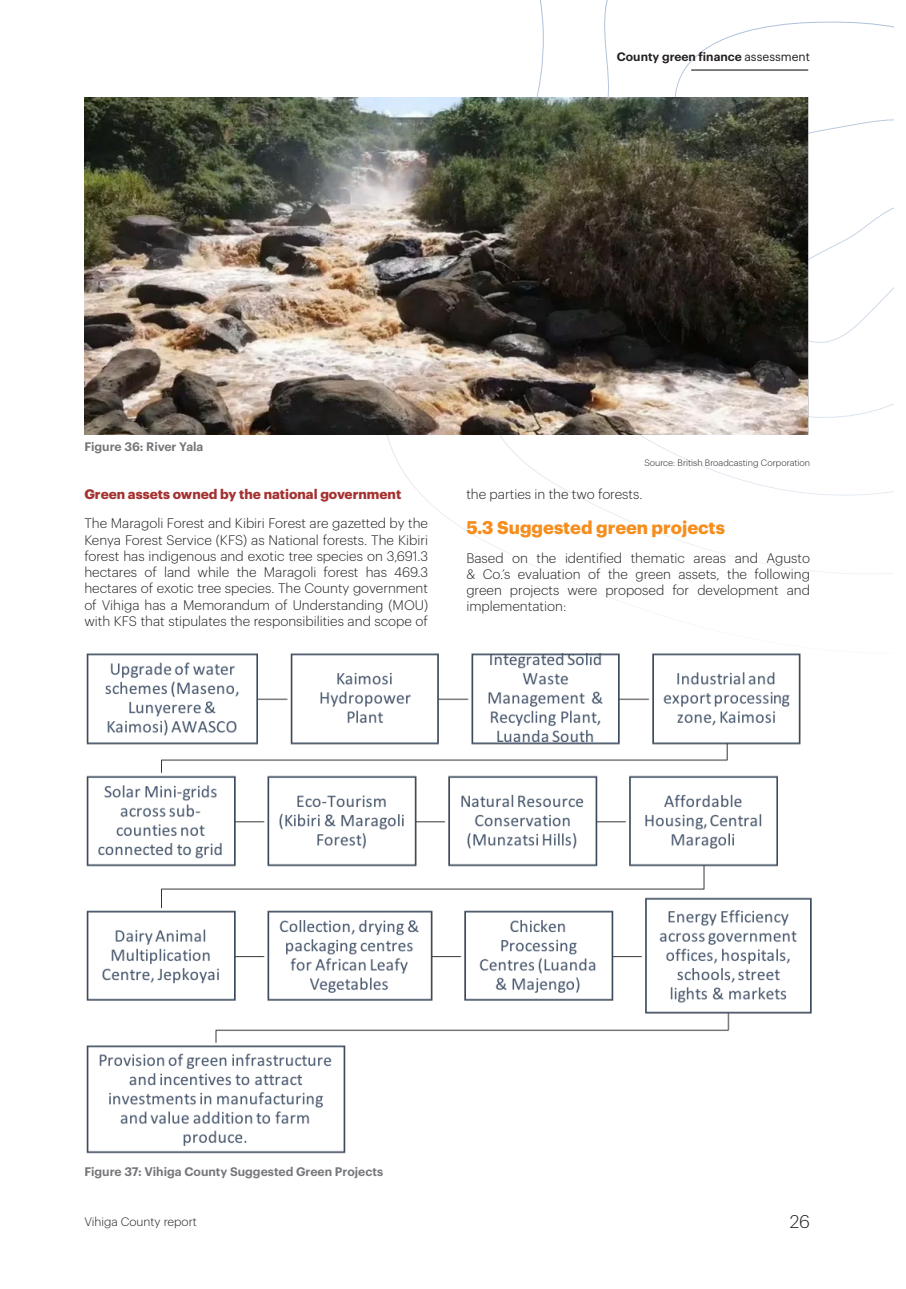
<style>
.page{position:relative;width:906px;height:1289px;background:#fff}
.page>*{position:absolute;margin:0;border:0;box-sizing:border-box;transform-origin:0 0}
.t1{font:700 18px "Graphik";color:#f68e1e}
.t2{font:300 18px "Graphik";color:#231f20}
.t3{font:300 13.5px/16.2px "Graphik";color:#231f20;text-align:justify}
.t4{font:700 13.5px "Graphik";color:#a53231}
.t5{font:600 12.15px "Graphik";color:#757679}
.t6{font:600 12px "Graphik";color:#231f20}
.t7{font:300 12px "Graphik";color:#231f20}
.t8{font:300 9px "Graphik";color:#231f20}
.s1{font-weight:400}
</style>
<div class="page">
<svg style="left:378px;top:0;width:515px;height:619px"></svg>
<hr style="left:691px;top:70px;width:117px;height:1px;background:#000">
<img style="left:84px;top:97px;width:724px;height:337px">
<img style="left:86px;top:653px;width:726px;height:501px">
<p class="t6" style="left:617px;top:47px;width:195px">County green finance <span class="s1">assessment</span></p>
<p class="t5" style="left:84px;top:437px;width:121px">Figure 36: River Yala</p>
<p class="t4" style="left:84px;top:484px;width:318px">Green assets owned by the national government</p>
<p class="t3" style="left:84px;top:514px;width:345px">The Maragoli Forest and Kibiri Forest are gazetted by the Kenya Forest Service (KFS) as National forests. The Kibiri forest has indigenous and exotic tree species on 3,691.3 hectares of land while the Maragoli forest has 469.3 hectares of exotic tree species. The County government of Vihiga has a Memorandum of Understanding (MOU) with KFS that stipulates the responsibilities and scope of</p>
<p class="t8" style="left:644px;top:456px;width:167px">Source: British Broadcasting Corporation</p>
<p class="t3" style="left:466px;top:485px;width:178px">the parties in the two forests.</p>
<p class="t1" style="left:466px;top:513px;width:260px">5.3 Suggested green projects</p>
<p class="t3" style="left:466px;top:548px;width:345px">Based on the identified thematic areas and Agusto &amp; Co.’s evaluation of the green assets, the following green projects were proposed for development and implementation:</p>
<p class="t5" style="left:84px;top:1162px;width:300px">Figure 37: Vihiga County Suggested Green Projects</p>
<p class="t7" style="left:84px;top:1212px;width:114px">Vihiga County report</p>
<h1 class="t2" style="left:790px;top:1208px;width:22px">26</h1>
</div>
